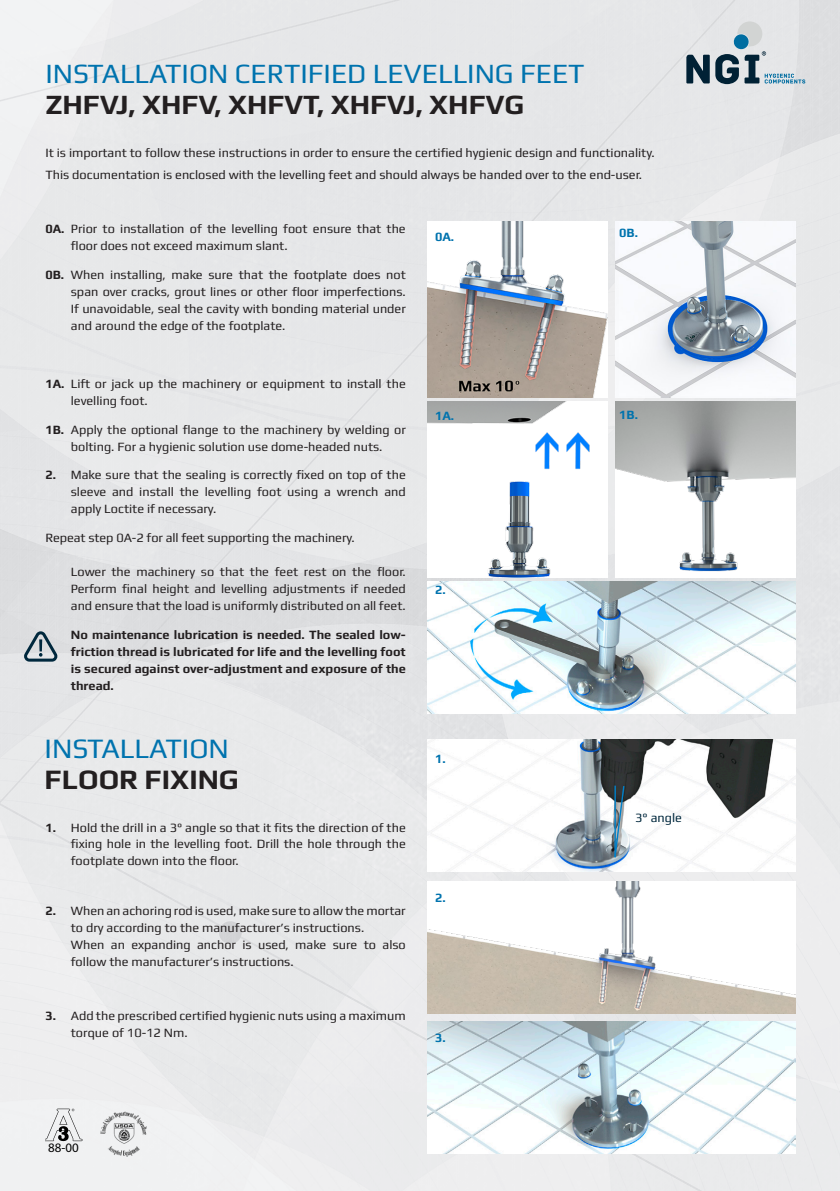
<style>
.page{position:relative;width:840px;height:1191px;background:#fff}
.page>*{position:absolute;margin:0;border:0;box-sizing:border-box;transform-origin:0 0}
.NGI_-_mellemrubrik{font:28.2px "Play";color:#0073ae}
.NGI_-_mellemrubrik-2{font:700 28.2px "Play";color:#231f20}
.NGI_-_mellemrubrik-3{font:28px "Play";color:#0073ae}
.NGI_-_mellemrubrik-4{font:700 28px "Play";color:#231f20}
.t1{font:13px "Myriad Pro";color:#000}
.NGI_-_mellemrubrik-5{font:12.8px/17px "Play";color:#231f20}
.NGI_-_mellemrubrik-6{font:700 12.8px/17px "Play";color:#231f20;text-align:justify}
.NGI_-_mellemrubrik-7{font:700 12.8px "Play";color:#0073ae}
.NGI_-_mellemrubrik-8{font:12.8px "Play";color:#00283d}
.s1{font-weight:700}
</style>
<div class="page">
<img style="left:0;top:0;width:839px;height:1191px">
<svg style="left:686px;top:55px;width:23px;height:28px"></svg>
<svg style="left:715px;top:21px;width:89px;height:63px;background:#b6c2c9"></svg>
<div style="left:615px;top:401px;width:180px;height:176px;background:#fff"></div>
<img style="left:615px;top:401px;width:180px;height:171px">
<img style="left:427px;top:739px;width:368px;height:132px">
<img style="left:615px;top:221px;width:180px;height:176px">
<svg style="left:23px;top:631px;width:36px;height:30px"></svg>
<img style="left:427px;top:401px;width:180px;height:176px">
<svg style="left:613px;top:784px;width:12px;height:74px"></svg>
<hr style="left:614px;top:785px;width:1px;height:72px;background:#0080c9">
<img style="left:427px;top:221px;width:180px;height:176px">
<img style="left:427px;top:881px;width:368px;height:132px">
<img style="left:427px;top:1021px;width:368px;height:132px">
<img style="left:427px;top:582px;width:368px;height:132px">
<img style="left:100px;top:1111px;width:46px;height:45px">
<svg style="left:45px;top:1108px;width:37px;height:33px"></svg>
<p class="NGI_-_mellemrubrik-3" style="left:45px;top:57px;width:540px">INSTALLATION CERTIFIED LEVELLING FEET</p>
<p class="NGI_-_mellemrubrik-4" style="left:45px;top:88px;width:480px">ZHFVJ, XHFV, XHFVT, XHFVJ, XHFVG</p>
<p class="NGI_-_mellemrubrik-5" style="left:45px;top:144px;width:610px">It is important to follow these instructions in order to ensure the certified hygienic design and functionality.</p>
<p class="NGI_-_mellemrubrik-5" style="left:45px;top:166px;width:598px">This documentation is enclosed with the levelling feet and should always be handed over to the end-user.</p>
<p class="NGI_-_mellemrubrik-5" style="left:71px;top:220px;width:336px;text-indent:-25px"><span class="s1">0A.</span> Prior to installation of the levelling foot ensure that the floor does not exceed maximum slant.</p>
<p class="NGI_-_mellemrubrik-5" style="left:71px;top:266px;width:336px;text-align:justify;text-indent:-25px"><span class="s1">0B.</span> When installing, make sure that the footplate does not span over cracks, grout lines or other floor imperfections.<br>If unavoidable, seal the cavity with bonding material under and around the edge of the footplate.</p>
<p class="NGI_-_mellemrubrik-5" style="left:71px;top:374px;width:336px;text-indent:-25px"><span class="s1">1A.</span> Lift or jack up the machinery or equipment to install the levelling foot.</p>
<p class="NGI_-_mellemrubrik-5" style="left:45px;top:420px;width:362px;text-align:center"><span class="s1">1B.</span> Apply the optional flange to the machinery by welding or bolting. For a hygienic solution use dome-headed nuts.</p>
<p class="NGI_-_mellemrubrik-5" style="left:71px;top:466px;width:336px;text-align:justify;text-indent:-25px"><span class="s1">2.</span> Make sure that the sealing is correctly fixed on top of the sleeve and install the levelling foot using a wrench and apply Loctite if necessary.</p>
<p class="NGI_-_mellemrubrik-5" style="left:45px;top:529px;width:310px">Repeat step 0A-2 for all feet supporting the machinery.</p>
<p class="NGI_-_mellemrubrik-5" style="left:71px;top:563px;width:336px;text-align:justify">Lower the machinery so that the feet rest on the floor.<br>Perform final height and levelling adjustments if needed and ensure that the load is uniformly distributed on all feet.</p>
<p class="NGI_-_mellemrubrik-6" style="left:71px;top:626px;width:336px">No maintenance lubrication is needed. The sealed low&shy;friction thread is lubricated for life and the levelling foot is secured against over-adjustment and exposure of the thread.</p>
<p class="NGI_-_mellemrubrik" style="left:44px;top:731px;width:186px">INSTALLATION</p>
<p class="NGI_-_mellemrubrik-2" style="left:44px;top:763px;width:196px">FLOOR FIXING</p>
<p class="NGI_-_mellemrubrik-5" style="left:71px;top:818px;width:336px;text-align:justify;text-indent:-25px"><span class="s1">1.</span> Hold the drill in a 3° angle so that it fits the direction of the fixing hole in the levelling foot. Drill the hole through the footplate down into the floor.</p>
<p class="NGI_-_mellemrubrik-5" style="left:71px;top:902px;width:336px;text-indent:-25px"><span class="s1">2.</span> When an achoring rod is used, make sure to allow the mortar to dry according to the manufacturer’s instructions.<br>When an expanding anchor is used, make sure to also follow the manufacturer’s instructions.</p>
<p class="NGI_-_mellemrubrik-5" style="left:71px;top:1007px;width:336px;text-indent:-25px"><span class="s1">3.</span> Add the prescribed certified hygienic nuts using a maximum torque of 10-12 Nm.</p>
<p class="NGI_-_mellemrubrik-7" style="left:435px;top:229px;width:21px">0A.</p>
<p class="NGI_-_mellemrubrik-7" style="left:619px;top:225px;width:20px">0B.</p>
<p class="NGI_-_mellemrubrik-7" style="left:435px;top:407px;width:21px">1A.</p>
<p class="NGI_-_mellemrubrik-7" style="left:435px;top:582px;width:12px">2.</p>
<p class="NGI_-_mellemrubrik-7" style="left:435px;top:751px;width:12px">1.</p>
<p class="NGI_-_mellemrubrik-7" style="left:435px;top:890px;width:12px">2.</p>
<p class="NGI_-_mellemrubrik-7" style="left:435px;top:1029px;width:12px">3.</p>
<p class="NGI_-_mellemrubrik-7" style="left:619px;top:407px;width:20px">1B.</p>
<p class="NGI_-_mellemrubrik-8" style="left:635px;top:810px;width:48px">3° angle</p>
<p class="t1" style="left:48px;top:1139px;width:32px">88-00</p>
</div>
